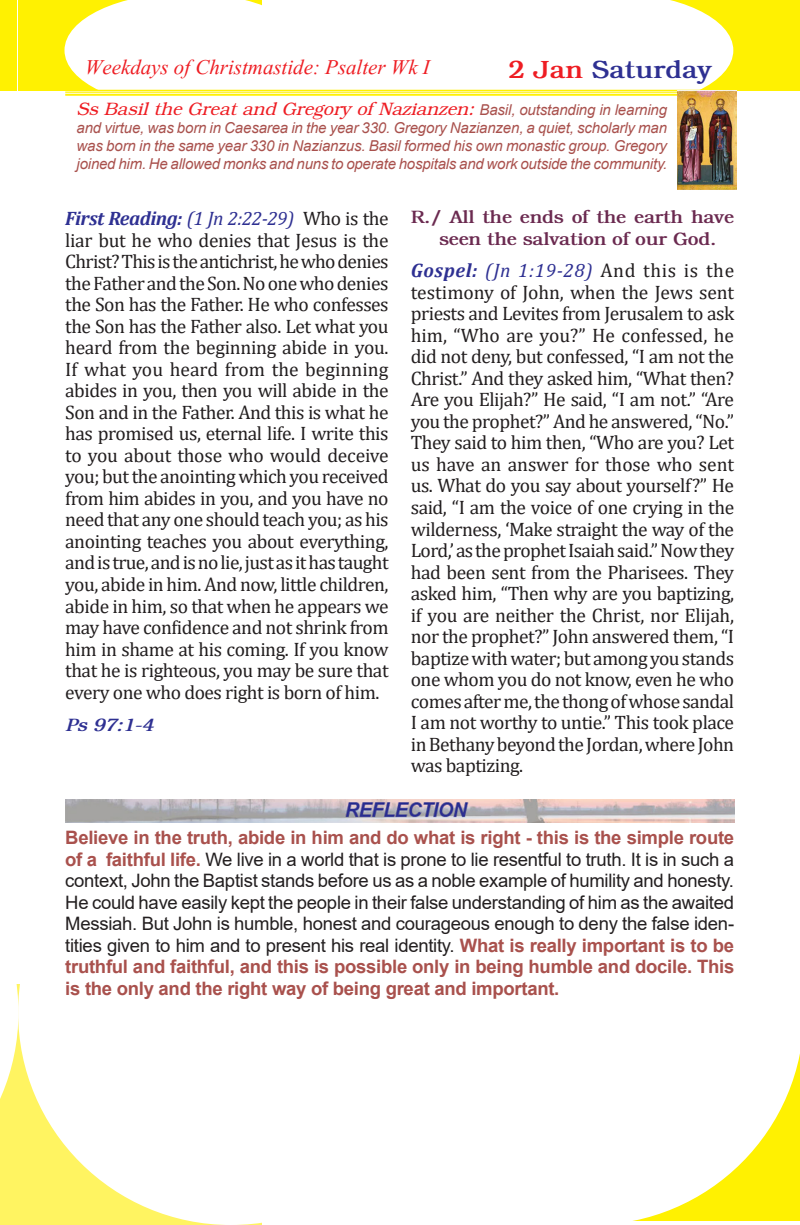
<style>
.page{position:relative;width:800px;height:1225px;background:#fff}
.page>*{position:absolute;margin:0;border:0;box-sizing:border-box;transform-origin:0 0}
.pgHL{font:26px "Vijaya";color:#ee1d23}
.PgHDayR{font:700 25px "Bookman";color:#2e3092}
.BodyTxtM{font:19.6px/21.6px "Cambria";letter-spacing:-.025em;color:#231f20;text-align:justify}
.Refl01{font:18.4px/21.6px "Arial";letter-spacing:-.015em;color:#231f20;text-align:justify}
.SaintsNL{font:italic 18px "Bookman";color:#ee1d23}
.Rspons{font:700 18px/21.6px "Bookman";letter-spacing:-.015em;color:#6b2a50;text-align:center}
.Psalms{font:italic 700 18px "Bookman";color:#2e3092}
.SaintsNL-2{font:italic 15px/18px "Arial";letter-spacing:-.015em;color:#a9514d;text-align:justify}
.s1{color:#ee1d23}
.s2{font-family:"Arial";font-size:15px;color:#a9514d}
.s3{font-weight:700;font-style:italic;color:#2e3092}
.s4{font-style:italic;color:#2e3092}
.s5{font-weight:700;color:#a9514d}
</style>
<div class="page">
<svg style="left:378px;top:799px;width:421px;height:422px"></svg>
<div style="left:18px;top:984px;width:244px;height:241px;background:#fff461"></div>
<div style="left:18px;top:799px;width:425px;height:426px;background:#fff;border-radius:50%"></div>
<svg style="left:0;top:984px;width:18px;height:241px"></svg>
<div style="left:0;top:0;width:17px;height:91px;background:#fff101"></div>
<div style="left:18px;top:0;width:244px;height:91px;background:#fff101"></div>
<svg style="left:64px;top:0;width:244px;height:94px"></svg>
<div style="left:557px;top:0;width:242px;height:91px;background:#fff101"></div>
<svg style="left:489px;top:0;width:244px;height:94px"></svg>
<hr style="left:65px;top:90px;width:668px;height:1px;background:#fff101">
<hr style="left:65px;top:92px;width:668px;height:1px;background:#fff101">
<hr style="left:65px;top:94px;width:668px;height:2px;background:#fff101">
<img style="left:677px;top:91px;width:59px;height:99px">
<img style="left:65px;top:799px;width:669px;height:23px">
<p class="pgHL" style="left:85px;top:47px;width:346px">Weekdays of Christmastide: Psalter Wk I</p>
<p class="PgHDayR" style="left:508px;top:55px;width:205px"><span class="s1">2 Jan</span> Saturday</p>
<p class="SaintsNL" style="left:77px;top:99px;width:592px">Ss Basil the Great and Gregory of Nazianzen: <span class="s2">Basil, outstanding in learning</span></p>
<p class="SaintsNL-2" style="left:77px;top:119px;width:592px">and virtue, was born in Caesarea in the year 330. Gregory Nazianzen, a quiet, scholarly man was born in the same year 330 in Nazianzus. Basil formed his own monastic group. Gregory joined him. He allowed monks and nuns to operate hospitals and work outside the community.</p>
<p class="BodyTxtM" style="left:65px;top:208px;width:325px"><span class="s3">First Reading:</span> <span class="s4">(1 Jn 2:22-29)</span> Who is the liar but he who denies that Jesus is the Christ? This is the antichrist, he who denies the Father and the Son. No one who denies the Son has the Father. He who confesses the Son has the Father also. Let what you heard from the beginning abide in you.<br>If what you heard from the beginning abides in you, then you will abide in the Son and in the Father. And this is what he has promised us, eternal life. I write this to you about those who would deceive you; but the anointing which you received from him abides in you, and you have no need that any one should teach you; as his anointing teaches you about everything, and is true, and is no lie, just as it has taught you, abide in him. And now, little children, abide in him, so that when he appears we may have confidence and not shrink from him in shame at his coming. If you know that he is righteous, you may be sure that every one who does right is born of him.</p>
<p class="Psalms" style="left:65px;top:714px;width:90px">Ps 97:1-4</p>
<p class="Rspons" style="left:410px;top:206px;width:325px">R./ All the ends of the earth have seen the salvation of our God.</p>
<p class="BodyTxtM" style="left:410px;top:260px;width:325px"><span class="s3">Gospel:</span> <span class="s4">(Jn 1:19-28)</span> And this is the testimony of John, when the Jews sent priests and Levites from Jerusalem to ask him, “Who are you?” He confessed, he did not deny, but confessed, “I am not the Christ.” And they asked him, “What then?<br>Are you Elijah?” He said, “I am not.” “Are you the prophet?” And he answered, “No.” They said to him then, “Who are you? Let us have an answer for those who sent us. What do you say about yourself?” He said, “I am the voice of one crying in the wilderness, ‘Make straight the way of the Lord,’ as the prophet Isaiah said.” Now they had been sent from the Pharisees. They asked him, “Then why are you baptizing, if you are neither the Christ, nor Elijah, nor the prophet?” John answered them, “I baptize with water; but among you stands one whom you do not know, even he who comes after me, the thong of whose sandal I am not worthy to untie.” This took place in Bethany beyond the Jordan, where John was baptizing.</p>
<p class="Refl01" style="left:65px;top:827px;width:670px"><span class="s5">Believe in the truth, abide in him and do what is right - this is the simple route of a faithful life.</span> We live in a world that is prone to lie resentful to truth. It is in such a context, John the Baptist stands before us as a noble example of humility and honesty.<br>He could have easily kept the people in their false understanding of him as the awaited Messiah. But John is humble, honest and courageous enough to deny the false iden&shy;tities given to him and to present his real identity. <span class="s5">What is really important is to be truthful and faithful, and this is possible only in being humble and docile. This is the only and the right way of being great and important.</span></p>
</div>
